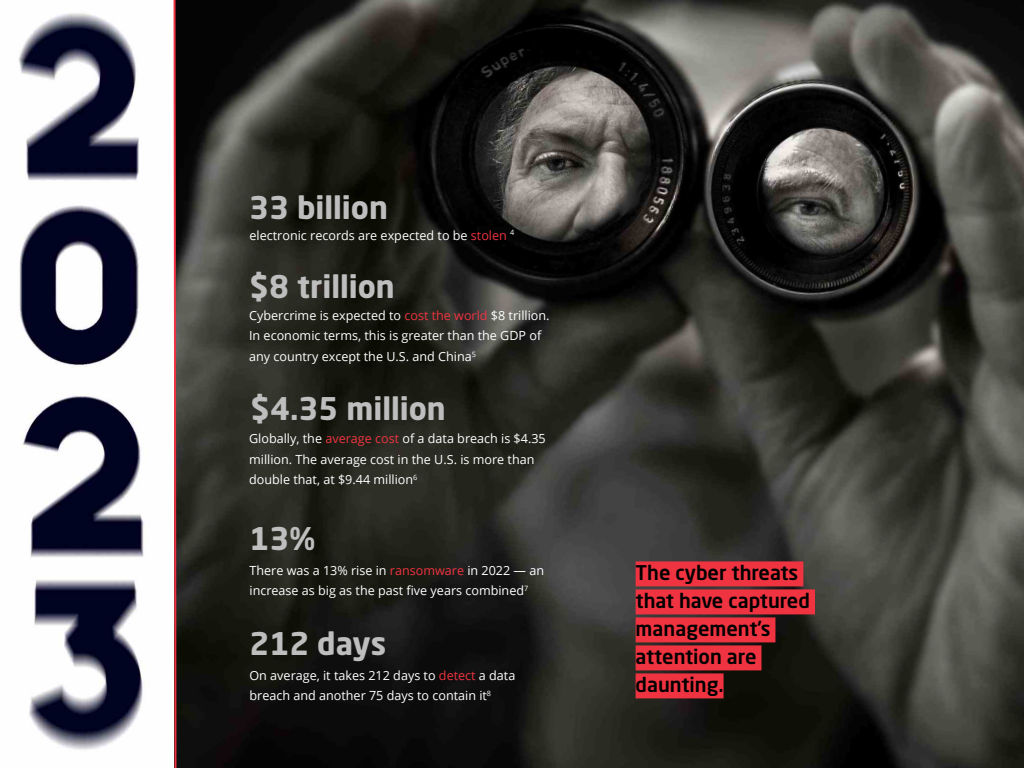
<style>
.page{position:relative;width:1024px;height:768px;background:#fff}
.page>*{position:absolute;margin:0;border:0;box-sizing:border-box;transform-origin:0 0}
.t1{font:700 30.9px "Neo Sans W1 G";color:#bebebe}
.t2{font:500 20px/28px "Neo Sans W1 G";color:#000}
.t3{font:12.6px/20.6px "Open Sans";color:#fff}
.s1{color:#ef3340}
</style>
<div class="page">
<img style="left:18px;top:13px;width:127px;height:737px">
<img style="left:178px;top:0;width:846px;height:768px">
<div style="left:636px;top:561px;width:167px;height:25px;background:#ef3340"></div>
<div style="left:636px;top:589px;width:179px;height:25px;background:#ef3340"></div>
<div style="left:636px;top:617px;width:139px;height:25px;background:#ef3340"></div>
<div style="left:636px;top:645px;width:125px;height:25px;background:#ef3340"></div>
<div style="left:636px;top:673px;width:88px;height:25px;background:#ef3340"></div>
<svg style="left:173px;top:0;width:5px;height:768px"></svg>
<h1 class="t1" style="left:249px;top:188px;width:140px">33 billion</h1>
<p class="t3" style="left:250px;top:224px;width:266px">electronic records are expected to be <span class="s1">stolen</span> <sup>4</sup></p>
<h1 class="t1" style="left:249px;top:266px;width:147px">$8 trillion</h1>
<p class="t3" style="left:249px;top:305px;width:302px">Cybercrime is expected to <span class="s1">cost the world</span> $8 trillion.<br>In economic terms, this is greater than the GDP of any country except the U.S. and China<sup>5</sup></p>
<h1 class="t1" style="left:250px;top:389px;width:197px">$4.35 million</h1>
<p class="t3" style="left:249px;top:428px;width:298px">Globally, the <span class="s1">average cost</span> of a data breach is $4.35 million. The average cost in the U.S. is more than double that, at $9.44 million<sup>6</sup></p>
<h1 class="t1" style="left:250px;top:518px;width:67px">13%</h1>
<p class="t3" style="left:250px;top:559px;width:296px">There was a 13% rise in <span class="s1">ransomware</span> in 2022 — an increase as big as the past five years combined<sup>7</sup></p>
<h1 class="t1" style="left:250px;top:624px;width:138px">212 days</h1>
<p class="t3" style="left:250px;top:665px;width:267px">On average, it takes 212 days to <span class="s1">detect</span> a data breach and another 75 days to contain it<sup>8</sup></p>
<h2 class="t2" style="left:636px;top:558px;width:176px">The cyber threats that have captured management’s attention are daunting.</h2>
</div>
